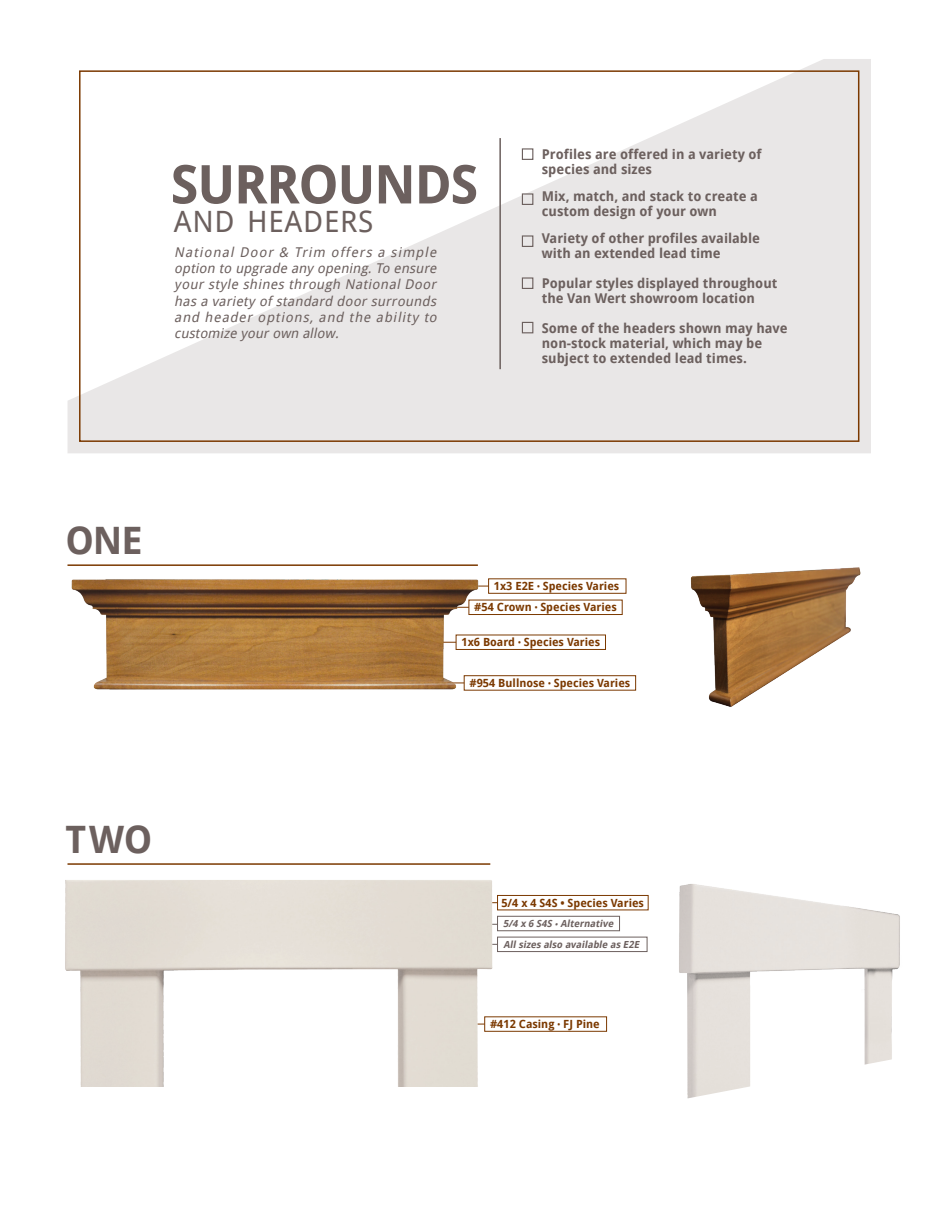
<style>
.page{position:relative;width:945px;height:1215px;background:#fff}
.page>*{position:absolute;margin:0;border:0;box-sizing:border-box;transform-origin:0 0}
.t1{font:700 53.55px "Droid Sans";letter-spacing:-.03em;color:#6c605e}
.t2{font:700 37.8px "Droid Sans";letter-spacing:-.02em;color:#6c605e}
.t3{font:29.4px "Droid Sans";letter-spacing:.025em;color:#6c605e}
.t4{font:700 13.5px/15px "Droid Sans";color:#6c605e}
.t5{font:italic 13.5px/16.2px "Droid Sans";color:#6c605e;text-align:justify}
.t6{font:700 11.25px "Droid Sans";color:#7b3900}
.t7{font:italic 700 9.75px "Droid Sans";color:#6c605e}
.s1{font-size:7.5px}
</style>
<div class="page">
<div style="left:484px;top:1016px;width:123px;height:16px;border:1px solid #7b3900"></div>
<div style="left:497px;top:895px;width:152px;height:15px;border:1px solid #7b3900"></div>
<div style="left:497px;top:916px;width:123px;height:15px;border:1px solid #6c605e"></div>
<div style="left:497px;top:937px;width:150px;height:15px;border:1px solid #6c605e"></div>
<svg style="left:68px;top:59px;width:803px;height:394px;fill:#e9e7e7"></svg>
<div style="left:79px;top:70px;width:780px;height:372px;border:2px solid #7b3900"></div>
<hr style="left:499px;top:138px;width:2px;height:231px;background:#6c605e">
<div style="left:522px;top:148px;width:11px;height:12px;border:1px solid #6c605e"></div>
<div style="left:522px;top:235px;width:11px;height:12px;border:1px solid #6c605e"></div>
<div style="left:522px;top:193px;width:11px;height:12px;border:1px solid #6c605e"></div>
<div style="left:522px;top:277px;width:11px;height:12px;border:1px solid #6c605e"></div>
<div style="left:522px;top:322px;width:11px;height:11px;border:1px solid #6c605e"></div>
<img style="left:65px;top:880px;width:458px;height:207px">
<img style="left:679px;top:884px;width:221px;height:215px">
<img style="left:690px;top:567px;width:171px;height:140px">
<div style="left:469px;top:600px;width:154px;height:15px;border:1px solid #7b3900"></div>
<svg style="left:481px;top:585px;width:7px;height:2px"></svg>
<div style="left:488px;top:578px;width:138px;height:16px;border:1px solid #7b3900"></div>
<div style="left:456px;top:635px;width:150px;height:15px;border:1px solid #7b3900"></div>
<div style="left:464px;top:675px;width:172px;height:16px;border:1px solid #7b3900"></div>
<img style="left:71px;top:579px;width:410px;height:112px">
<hr style="left:68px;top:564px;width:410px;height:2px;background:#7b3900">
<hr style="left:68px;top:863px;width:422px;height:2px;background:#7b3900">
<p class="t1" style="left:171px;top:146px;width:309px">SURROUNDS</p>
<p class="t3" style="left:174px;top:201px;width:201px">AND HEADERS</p>
<p class="t5" style="left:174px;top:244px;width:267px">National Door &amp; Trim offers a simple option to upgrade any opening.To ensure your style shines through National Door has a variety ofstandard doorsurrounds and header options, and the ability to customize yourown allow.</p>
<p class="t4" style="left:542px;top:146px;width:221px">Profiles are offered in a variety of species and sizes</p>
<p class="t4" style="left:542px;top:188px;width:217px">Mix, match, and stack to create a</p>
<p class="t4" style="left:542px;top:203px;width:177px">custom design of your own</p>
<p class="t4" style="left:542px;top:230px;width:220px">Variety of other profiles available</p>
<p class="t4" style="left:542px;top:245px;width:180px">with an extended lead time</p>
<p class="t4" style="left:542px;top:275px;width:237px">Popular styles displayed throughout the Van Wert showroom location</p>
<p class="t4" style="left:542px;top:320px;width:247px">Some of the headers shown may have non-stock material, which may be subject to extended lead times.</p>
<p class="t2" style="left:65px;top:514px;width:79px">ONE</p>
<p class="t2" style="left:65px;top:813px;width:89px">TWO</p>
<p class="t6" style="left:494px;top:578px;width:127px">1x3 E2E <span class="s1">•</span> Species Varies</p>
<p class="t6" style="left:474px;top:599px;width:144px">#54 Crown <span class="s1">•</span> Species Varies</p>
<p class="t6" style="left:462px;top:634px;width:140px">1x6 Board <span class="s1">•</span> Species Varies</p>
<p class="t6" style="left:470px;top:675px;width:162px">#954 Bullnose <span class="s1">•</span> Species Varies</p>
<p class="t6" style="left:501px;top:895px;width:144px">5/4 x 4 S4S • Species Varies</p>
<p class="t7" style="left:503px;top:917px;width:114px">5/4 x 6 S4S <span class="s1">•</span> Alternative</p>
<p class="t7" style="left:504px;top:937px;width:140px">Allsizes also available as E2E</p>
<p class="t6" style="left:490px;top:1016px;width:111px">#412 Casing <span class="s1">•</span> FJ Pine</p>
</div>
